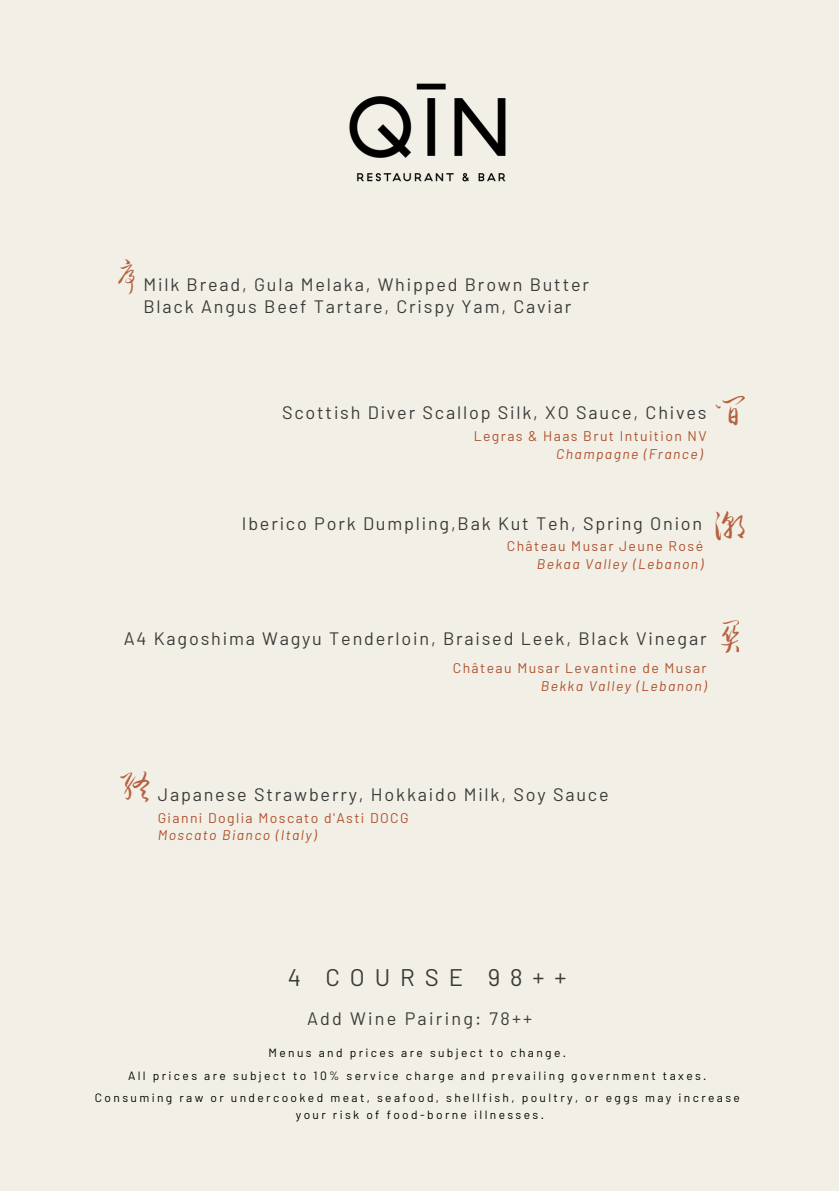
<style>
.page{position:relative;width:839px;height:1191px;background:#fff}
.page>*{position:absolute;margin:0;border:0;box-sizing:border-box;transform-origin:0 0}
.t1{font:34px "Liu Jian Mao Cao";color:#b0512d}
.t2{font:24px "Barlow";letter-spacing:.41em;color:#3d3b3a}
.t3{font:18px/22.4px "Barlow";letter-spacing:.1em;color:#3d3b3a}
.t4{font:18px "Barlow";letter-spacing:.125em;color:#3d3b3a}
.t5{font:14px/17.6px "Barlow";letter-spacing:.1em;color:#b0512d;text-align:right}
.t6{font:italic 14px "Barlow";letter-spacing:.1em;color:#b0512d}
.t7{font:12px "Barlow";letter-spacing:.2em;color:#000}
.s1{font-family:"Liu Jian Mao Cao";font-size:34px;color:#b0512d}
.s2{font-style:italic}
</style>
<div class="page">
<div style="left:0;top:0;width:838px;height:1191px;background:#f2f0e6"></div>
<img style="left:349px;top:83px;width:157px;height:99px">
<h1 class="t1" style="left:108px;top:258px;width:36px">序</h1>
<p class="t3" style="left:143px;top:272px;width:447px">Milk Bread, Gula Melaka, Whipped Brown Butter<br>Black Angus Beef Tartare, Crispy Yam, Caviar</p>
<h2 class="t3" style="left:282px;top:401px;width:466px">Scottish Diver Scallop Silk, XO Sauce, Chives <span class="s1">间</span></h2>
<h2 class="t5" style="left:473px;top:427px;width:234px">Legras &amp; Haas Brut Intuition NV<br><span class="s2">Champagne (France)</span></h2>
<h3 class="t3" style="left:242px;top:511px;width:462px">Iberico Pork Dumpling,Bak Kut Teh, Spring Onion</h3>
<h1 class="t5" style="left:506px;top:537px;width:198px">Château Musar Jeune Rosé</h1>
<h1 class="t6" style="left:536px;top:555px;width:168px">Bekaa Valley (Lebanon)</h1>
<h1 class="t1" style="left:712px;top:507px;width:36px">潮</h1>
<h3 class="t3" style="left:124px;top:627px;width:584px">A4 Kagoshima Wagyu Tenderloin, Braised Leek, Black Vinegar</h3>
<h2 class="t5" style="left:452px;top:659px;width:255px">Château Musar Levantine de Musar<br><span class="s2">Bekka Valley (Lebanon)</span></h2>
<h1 class="t1" style="left:712px;top:618px;width:36px">关</h1>
<h2 class="t3" style="left:118px;top:783px;width:492px"><sup>终</sup> Japanese Strawberry, Hokkaido Milk, Soy Sauce</h2>
<p class="t5" style="left:158px;top:809px;width:252px;text-align:left">Gianni Doglia Moscato d'Asti DOCG<br><span class="s2">Moscato Bianco (Italy)</span></p>
<h3 class="t2" style="left:288px;top:962px;width:280px">4 COURSE 98++</h3>
<h3 class="t4" style="left:307px;top:1007px;width:227px">Add Wine Pairing: 78++</h3>
<p class="t7" style="left:268px;top:1045px;width:299px">Menus and prices are subject to change.</p>
<p class="t7" style="left:95px;top:1090px;width:646px">Consuming raw or undercooked meat, seafood, shellfish, poultry, or eggs may increase</p>
<h2 class="t7" style="left:296px;top:1107px;width:250px">your risk of food-borne illnesses.</h2>
<p class="t7" style="left:128px;top:1068px;width:580px">All prices are subject to 10% service charge and prevailing government taxes.</p>
</div>
